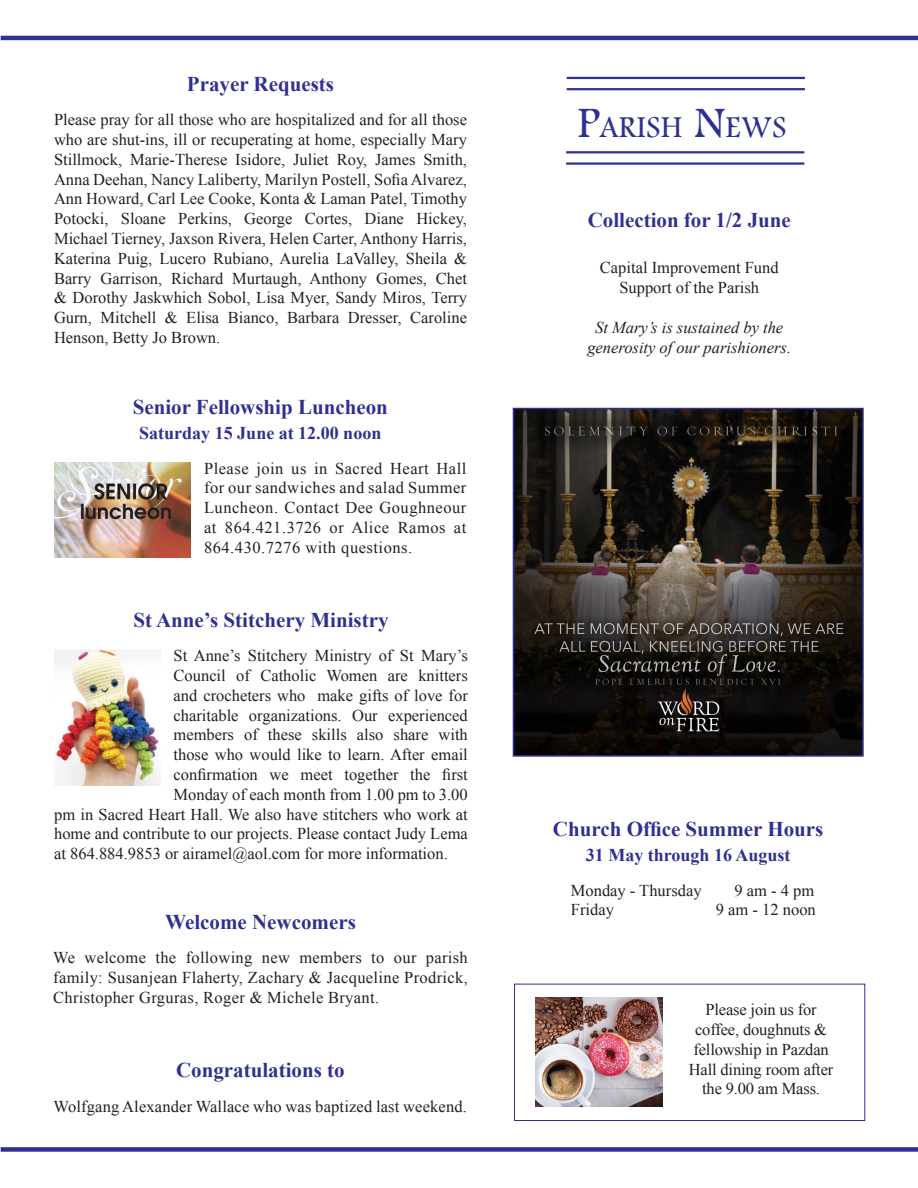
<style>
.page{position:relative;width:918px;height:1188px;background:#fff}
.page>*{position:absolute;margin:0;border:0;box-sizing:border-box;transform-origin:0 0}
.t1{font:31.5px "Footlight MT Light";letter-spacing:.015em;color:#2e3092}
.Paragraph_Style_1{font:700 21px "Times New Roman";color:#2e3092}
.t2{font:700 18px "Times New Roman";color:#2e3092}
.Paragraph_Style_1-2{font:16.5px/19.8px "Times New Roman";color:#231f20;text-align:justify}
.Paragraph_Style_1-3{font:italic 16.5px "Times New Roman";color:#231f20}
.s1{font-size:45px}
</style>
<div class="page">
<hr style="left:1px;top:36px;width:917px;height:4px;background:#2e3092">
<div style="left:1px;top:1147px;width:917px;height:5px;background:#2e3092"></div>
<hr style="left:567px;top:77px;width:238px;height:2px;background:#2e3092">
<hr style="left:567px;top:88px;width:238px;height:2px;background:#2e3092">
<hr style="left:566px;top:151px;width:238px;height:2px;background:#2e3092">
<hr style="left:566px;top:162px;width:238px;height:3px;background:#2e3092">
<div style="left:514px;top:984px;width:351px;height:137px;border:1px solid #2e3092"></div>
<img style="left:535px;top:998px;width:127px;height:109px">
<img style="left:516px;top:411px;width:345px;height:343px">
<div style="left:513px;top:408px;width:351px;height:349px;border:2px solid #2e3092"></div>
<img style="left:54px;top:463px;width:137px;height:94px">
<img style="left:54px;top:650px;width:106px;height:135px">
<p class="Paragraph_Style_1" style="left:187px;top:70px;width:149px">Prayer Requests</p>
<p class="Paragraph_Style_1-2" style="left:54px;top:110px;width:415px">Please pray for all those who are hospitalized and for all those who are shut-ins, ill or recuperating at home, especially Mary Stillmock, Marie-Therese Isidore, Juliet Roy, James Smith, Anna Deehan, Nancy Laliberty, Marilyn Postell, Sofia Alvarez, Ann Howard, Carl Lee Cooke, Konta &amp; Laman Patel, Timothy Potocki, Sloane Perkins, George Cortes, Diane Hickey, Michael Tierney, Jaxson Rivera, Helen Carter, Anthony Harris, Katerina Puig, Lucero Rubiano, Aurelia LaValley, Sheila &amp; Barry Garrison, Richard Murtaugh, Anthony Gomes, Chet &amp; Dorothy Jaskwhich Sobol, Lisa Myer, Sandy Miros, Terry Gurn, Mitchell &amp; Elisa Bianco, Barbara Dresser, Caroline Henson, Betty Jo Brown.</p>
<p class="Paragraph_Style_1" style="left:133px;top:393px;width:257px">Senior Fellowship Luncheon</p>
<p class="t2" style="left:139px;top:421px;width:244px">Saturday 15 June at 12.00 noon</p>
<p class="Paragraph_Style_1-2" style="left:204px;top:458px;width:264px">Please join us in Sacred Heart Hall for our sandwiches and salad Summer Luncheon. Contact Dee Goughneour at 864.421.3726 or Alice Ramos at 864.430.7276 with questions.</p>
<p class="Paragraph_Style_1" style="left:133px;top:605px;width:257px">St Anne’s Stitchery Ministry</p>
<p class="Paragraph_Style_1-2" style="left:174px;top:645px;width:296px">St Anne’s Stitchery Ministry of St Mary’s</p>
<p class="Paragraph_Style_1-2" style="left:174px;top:665px;width:296px">Council of Catholic Women are knitters</p>
<p class="Paragraph_Style_1-2" style="left:174px;top:685px;width:296px">and crocheters who make gifts of love for</p>
<p class="Paragraph_Style_1-2" style="left:174px;top:705px;width:296px">charitable organizations. Our experienced</p>
<p class="Paragraph_Style_1-2" style="left:174px;top:725px;width:296px">members of these skills also share with</p>
<p class="Paragraph_Style_1-2" style="left:174px;top:744px;width:296px">those who would like to learn. After email</p>
<p class="Paragraph_Style_1-2" style="left:174px;top:764px;width:296px">confirmation we meet together the first</p>
<p class="Paragraph_Style_1-2" style="left:174px;top:784px;width:296px">Monday of each month from 1.00 pm to 3.00</p>
<p class="Paragraph_Style_1-2" style="left:54px;top:804px;width:415px">pm in Sacred Heart Hall. We also have stitchers who work at</p>
<p class="Paragraph_Style_1-2" style="left:54px;top:824px;width:415px">home and contribute to our projects. Please contact Judy Lema</p>
<p class="Paragraph_Style_1-2" style="left:54px;top:843px;width:395px">at 864.884.9853 or airamel@aol.com for more information.</p>
<p class="Paragraph_Style_1" style="left:165px;top:908px;width:192px">Welcome Newcomers</p>
<p class="Paragraph_Style_1-2" style="left:53px;top:948px;width:416px">We welcome the following new members to our parish family: Susanjean Flaherty, Zachary &amp; Jacqueline Prodrick, Christopher Grguras, Roger &amp; Michele Bryant.</p>
<p class="Paragraph_Style_1" style="left:176px;top:1056px;width:170px">Congratulations to</p>
<p class="Paragraph_Style_1-2" style="left:54px;top:1096px;width:415px">Wolfgang Alexander Wallace who was baptized last weekend.</p>
<p class="t1" style="left:577px;top:108px;width:210px"><span class="s1">P</span>ARISH <span class="s1">N</span>EWS</p>
<p class="Paragraph_Style_1" style="left:588px;top:205px;width:205px">Collection for 1/2 June</p>
<p class="Paragraph_Style_1-2" style="left:600px;top:258px;width:180px">Capital Improvement Fund</p>
<p class="Paragraph_Style_1-2" style="left:619px;top:278px;width:141px">Support of the Parish</p>
<p class="Paragraph_Style_1-3" style="left:595px;top:316px;width:190px">St Mary’s is sustained by the</p>
<p class="Paragraph_Style_1-3" style="left:587px;top:336px;width:205px">generosity of our parishioners.</p>
<p class="Paragraph_Style_1" style="left:553px;top:815px;width:272px">Church Office Summer Hours</p>
<p class="t2" style="left:586px;top:843px;width:206px">31 May through 16 August</p>
<p class="Paragraph_Style_1-2" style="left:571px;top:880px;width:132px">Monday - Thursday</p>
<p class="Paragraph_Style_1-2" style="left:735px;top:880px;width:81px">9 am - 4 pm</p>
<p class="Paragraph_Style_1-2" style="left:571px;top:900px;width:45px">Friday</p>
<p class="Paragraph_Style_1-2" style="left:716px;top:900px;width:101px">9 am - 12 noon</p>
<p class="Paragraph_Style_1-2" style="left:689px;top:1000px;width:146px;text-align:center">Please join us for coffee, doughnuts &amp; fellowship in Pazdan<br>Hall dining room after the 9.00 am Mass.</p>
</div>
